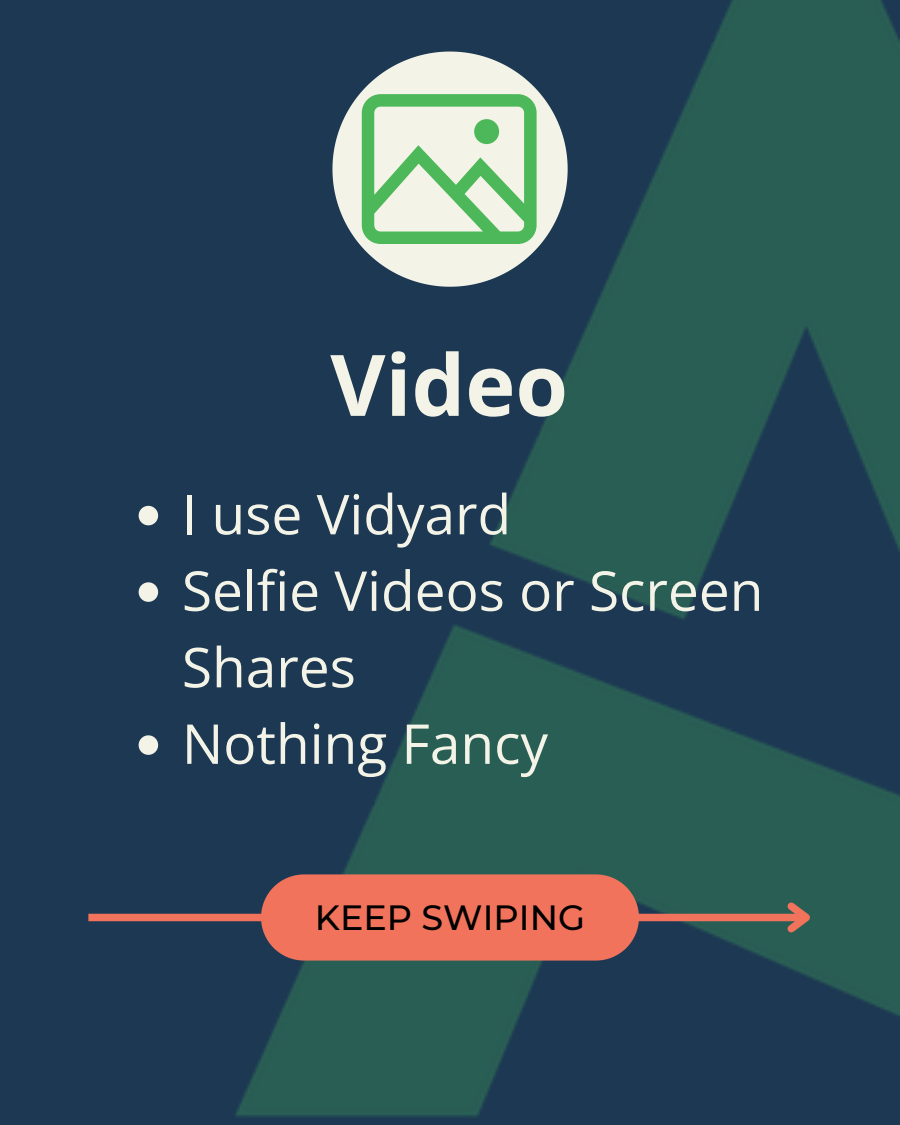
<style>
.page{position:relative;width:900px;height:1125px;background:#1d3853}
.page>*{position:absolute;margin:0;border:0;box-sizing:border-box;transform-origin:0 0}
.t1{font:700 85px "Open Sans";color:#f3f4e7}
.t2{font:55px/76.5px "Open Sans";color:#f3f4e7}
.t3{font:500 35px "Montserrat";color:#000}
</style>
<div class="page">
<img style="left:134px;top:0;width:766px;height:1117px">
<div style="left:88px;top:914px;width:718px;height:7px;background:#f1735c"></div>
<svg style="left:781px;top:896px;width:38px;height:43px"></svg>
<svg style="left:261px;top:874px;width:378px;height:87px"></svg>
<svg style="left:332px;top:52px;width:236px;height:235px;fill:#f3f4e7"></svg>
<svg style="left:362px;top:94px;width:174px;height:150px"></svg>
<svg style="left:139px;top:506px;width:19px;height:19px"></svg>
<svg style="left:139px;top:582px;width:19px;height:20px"></svg>
<svg style="left:139px;top:735px;width:19px;height:20px"></svg>
<p class="t1" style="left:330px;top:325px;width:239px">Video</p>
<p class="t2" style="left:182px;top:475px;width:331px">I use Vidyard</p>
<p class="t2" style="left:182px;top:551px;width:583px">Selfie Videos or Screen<br>Shares</p>
<p class="t2" style="left:182px;top:704px;width:368px">Nothing Fancy</p>
<p class="t3" style="left:315px;top:896px;width:272px">KEEP SWIPING</p>
</div>
